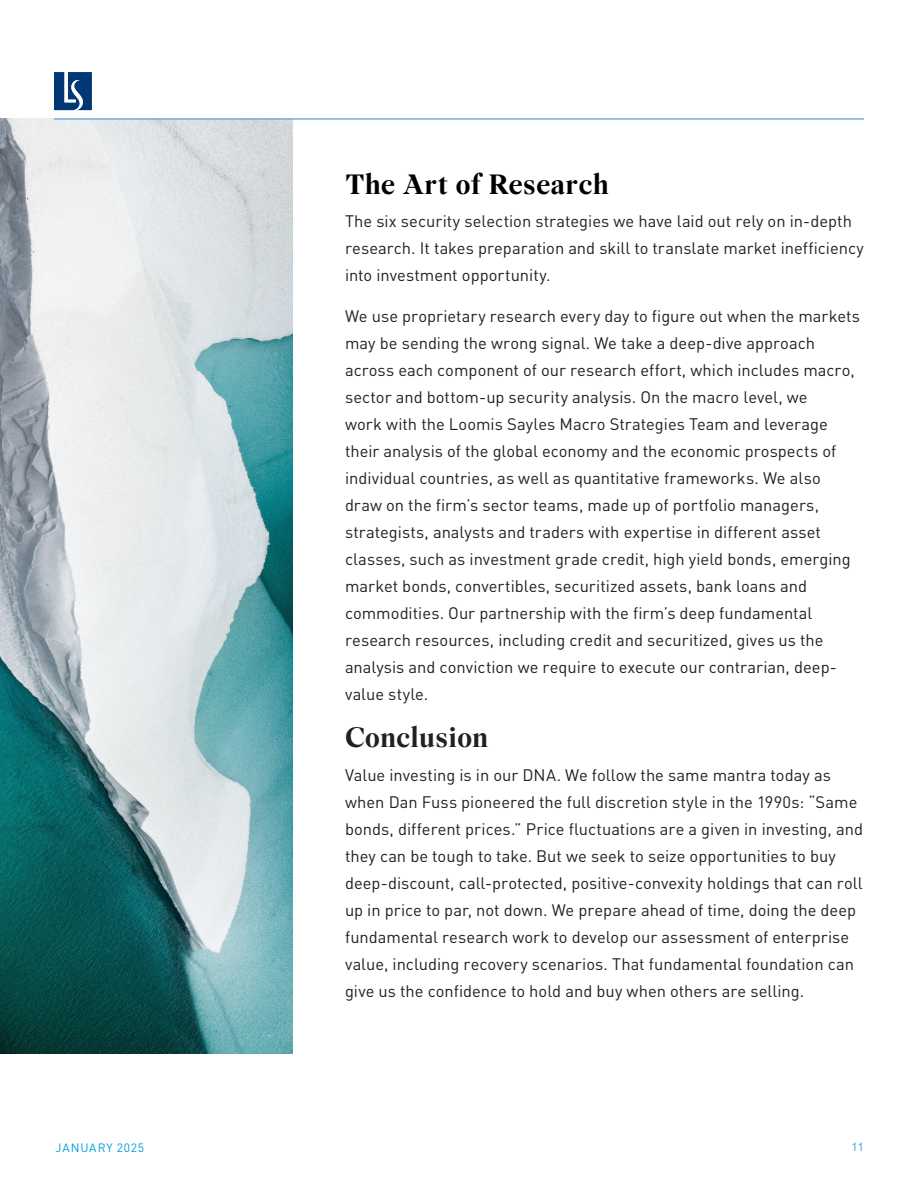
<style>
.page{position:relative;width:918px;height:1188px;background:#fff}
.page>*{position:absolute;margin:0;border:0;box-sizing:border-box;transform-origin:0 0}
.Section_Header{font:700 30px "Wremena";letter-spacing:.015em;color:#000}
.Section_Header-2{font:700 30px "Wremena";letter-spacing:.015em;color:#231f20}
.Body_Copy{font:16.5px/27px "DINOT";color:#231f20}
.t1{font:12px "DINOT";letter-spacing:.07em;color:#009cde}
.t2{font:12px "Trebuchet MS";color:#5db2e4}
</style>
<div class="page">
<img style="left:0;top:119px;width:292px;height:935px">
<hr style="left:54px;top:118px;width:810px;height:2px;background:#73aede">
<svg style="left:54px;top:72px;width:38px;height:38px"></svg>
<p class="Section_Header" style="left:345px;top:166px;width:265px">The Art of Research</p>
<p class="Body_Copy" style="left:345px;top:208px;width:521px">The six security selection strategies we have laid out rely on in-depth research. It takes preparation and skill to translate market inefficiency into investment opportunity.</p>
<p class="Body_Copy" style="left:345px;top:302px;width:517px">We use proprietary research every day to figure out when the markets may be sending the wrong signal. We take a deep-dive approach across each component of our research effort, which includes macro, sector and bottom-up security analysis. On the macro level, we<br>work with the Loomis Sayles Macro Strategies Team and leverage their analysis of the global economy and the economic prospects of individual countries, as well as quantitative frameworks. We also draw on the firm’s sector teams, made up of portfolio managers, strategists, analysts and traders with expertise in different asset classes, such as investment grade credit, high yield bonds, emerging market bonds, convertibles, securitized assets, bank loans and commodities. Our partnership with the firm’s deep fundamental research resources, including credit and securitized, gives us the analysis and conviction we require to execute our contrarian, deep&shy;value style.</p>
<p class="Section_Header-2" style="left:345px;top:720px;width:145px">Conclusion</p>
<p class="Body_Copy" style="left:345px;top:761px;width:520px">Value investing is in our DNA. We follow the same mantra today as when Dan Fuss pioneered the full discretion style in the 1990s: “Same bonds, different prices.” Price fluctuations are a given in investing, and they can be tough to take. But we seek to seize opportunities to buy deep-discount, call-protected, positive-convexity holdings that can roll up in price to par, not down. We prepare ahead of time, doing the deep fundamental research work to develop our assessment of enterprise value, including recovery scenarios. That fundamental foundation can give us the confidence to hold and buy when others are selling.</p>
<p class="t1" style="left:56px;top:1140px;width:90px">JANUARY 2025</p>
<p class="t2" style="left:851px;top:1140px;width:14px">11</p>
</div>
